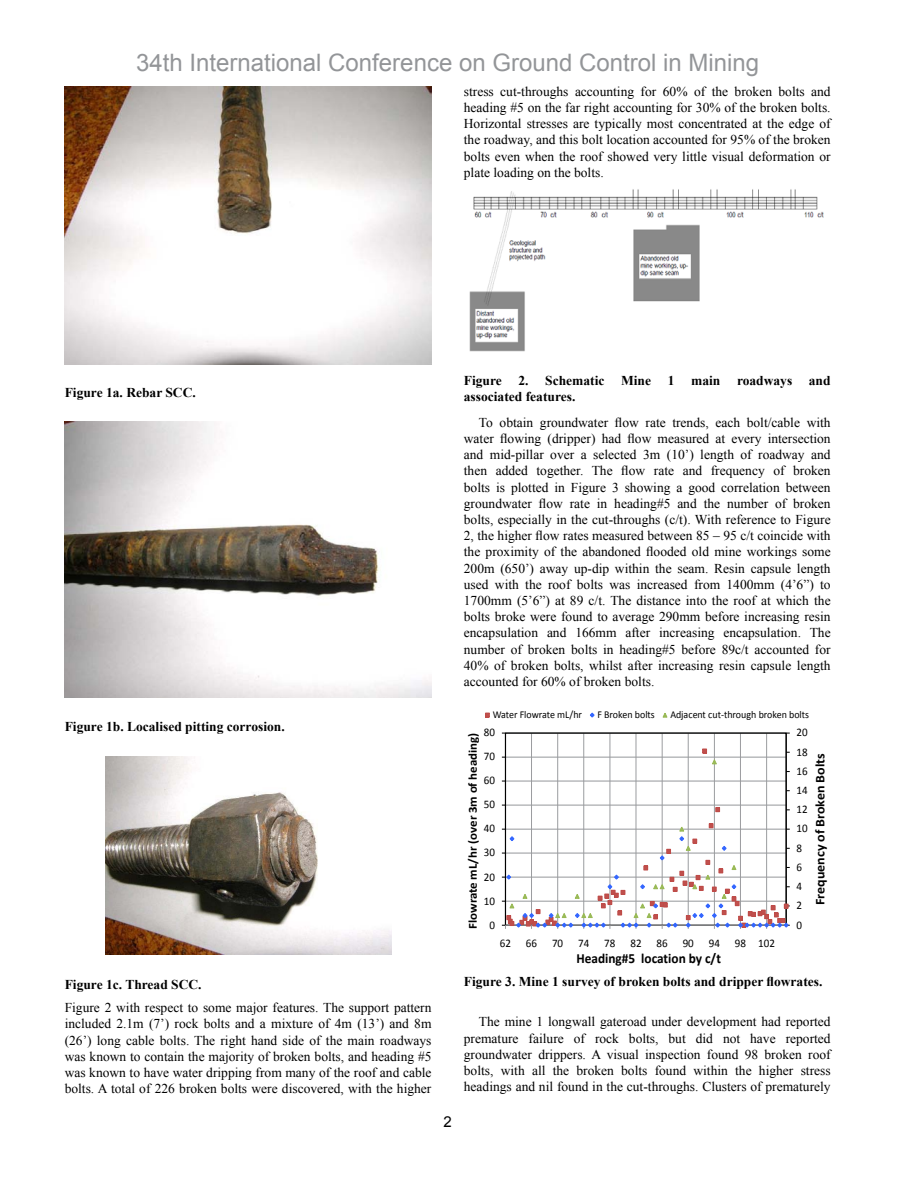
<style>
.page{position:relative;width:917px;height:1187px;background:#fff}
.page>*{position:absolute;margin:0;border:0;box-sizing:border-box;transform-origin:0 0}
.t1{font:24px "Arial";color:#939598}
.t2{font:15px "Arial";color:#000}
.t3{font:700 13.95px "Calibri";color:#000;scale:.95 1}
.t4{font:13.5px/16.2px "Times New Roman";color:#000;text-align:justify}
.t5{font:700 13.5px/16.2px "Times New Roman";color:#000}
.t6{font:700 13.35px "Calibri";color:#000;scale:1.05 1}
.t7{font:700 12.15px "Calibri";letter-spacing:-.005em;color:#000;scale:1.05 1}
.t8{font:11.55px "Calibri";color:#000;scale:.95 1}
.t9{font:10.5px "Calibri";letter-spacing:-.005em;color:#000;scale:.95 1}
</style>
<div class="page">
<img style="left:65px;top:86px;width:366px;height:278px">
<img style="left:65px;top:421px;width:366px;height:277px">
<img style="left:105px;top:756px;width:286px;height:198px">
<img style="left:469px;top:189px;width:355px;height:163px">
<svg style="left:485px;top:712px;width:305px;height:217px"></svg>
<h1 class="t1" style="left:136px;top:47px;width:624px">34th International Conference on Ground Control in Mining</h1>
<p class="t4" style="left:464px;top:83px;width:368px">stress cut-throughs accounting for 60% of the broken bolts and heading #5 on the far right accounting for 30% of the broken bolts.<br>Horizontal stresses are typically most concentrated at the edge of the roadway, and this bolt location accounted for 95% of the broken bolts even when the roof showed very little visual deformation or plate loading on the bolts.</p>
<p class="t5" style="left:65px;top:384px;width:133px">Figure 1a. Rebar SCC.</p>
<p class="t5" style="left:65px;top:718px;width:222px">Figure 1b. Localised pitting corrosion.</p>
<p class="t5" style="left:65px;top:975px;width:138px">Figure 1c. Thread SCC.</p>
<p class="t4" style="left:65px;top:999px;width:368px">Figure 2 with respect to some major features. The support pattern included 2.1m (7’) rock bolts and a mixture of 4m (13’) and 8m (26’) long cable bolts. The right hand side of the main roadways was known to contain the majority of broken bolts, and heading #5 was known to have water dripping from many of the roof and cable bolts. A total of 226 broken bolts were discovered, with the higher</p>
<p class="t2" style="left:443px;top:1111px;width:10px">2</p>
<p class="t5" style="left:464px;top:372px;width:368px">Figure 2. Schematic Mine 1 main roadways and associated features.</p>
<p class="t4" style="left:464px;top:414px;width:368px;text-indent:15px">To obtain groundwater flow rate trends, each bolt/cable with water flowing (dripper) had flow measured at every intersection and mid-pillar over a selected 3m (10’) length of roadway and then added together. The flow rate and frequency of broken bolts is plotted in Figure 3 showing a good correlation between groundwater flow rate in heading#5 and the number of broken bolts, especially in the cut-throughs (c/t). With reference to Figure 2, the higher flow rates measured between 85 – 95 c/t coincide with the proximity of the abandoned flooded old mine workings some 200m (650’) away up-dip within the seam. Resin capsule length used with the roof bolts was increased from 1400mm (4’6”) to 1700mm (5’6”) at 89 c/t. The distance into the roof at which the bolts broke were found to average 290mm before increasing resin encapsulation and 166mm after increasing encapsulation. The number of broken bolts in heading#5 before 89c/t accounted for 40% of broken bolts, whilst after increasing resin capsule length accounted for 60% of broken bolts.</p>
<p class="t9" style="left:493px;top:708px;width:95px">Water Flowrate mL/hr</p>
<p class="t9" style="left:597px;top:708px;width:62px">F Broken bolts</p>
<p class="t9" style="left:670px;top:708px;width:148px">Adjacent cut-through broken bolts</p>
<p class="t8" style="left:484px;top:725px;width:13px">80</p>
<p class="t7" style="left:465px;top:929px;width:188px;rotate:-90deg">Flowrate mL/hr (over 3m of heading)</p>
<p class="t8" style="left:484px;top:749px;width:13px">70</p>
<p class="t8" style="left:484px;top:773px;width:13px">60</p>
<p class="t8" style="left:484px;top:797px;width:13px">50</p>
<p class="t8" style="left:484px;top:821px;width:13px">40</p>
<p class="t8" style="left:484px;top:845px;width:13px">30</p>
<p class="t8" style="left:484px;top:869px;width:13px">20</p>
<p class="t8" style="left:484px;top:893px;width:13px">10</p>
<p class="t8" style="left:489px;top:917px;width:7px">0</p>
<p class="t8" style="left:500px;top:936px;width:13px">62</p>
<p class="t8" style="left:526px;top:936px;width:13px">66</p>
<p class="t8" style="left:552px;top:936px;width:13px">70</p>
<p class="t8" style="left:578px;top:936px;width:13px">74</p>
<p class="t8" style="left:604px;top:936px;width:13px">78</p>
<p class="t8" style="left:630px;top:936px;width:13px">82</p>
<p class="t8" style="left:656px;top:936px;width:13px">86</p>
<p class="t8" style="left:683px;top:936px;width:13px">90</p>
<p class="t8" style="left:709px;top:936px;width:13px">94</p>
<p class="t8" style="left:735px;top:936px;width:44px">98 102</p>
<p class="t3" style="left:576px;top:949px;width:154px">Heading#5 location by c/t</p>
<p class="t8" style="left:796px;top:725px;width:13px">20</p>
<p class="t8" style="left:796px;top:744px;width:13px">18</p>
<p class="t6" style="left:811px;top:905px;width:146px;rotate:-90deg">Frequency of Broken Bolts</p>
<p class="t8" style="left:796px;top:763px;width:13px">16</p>
<p class="t8" style="left:796px;top:783px;width:13px">14</p>
<p class="t8" style="left:796px;top:802px;width:13px">12</p>
<p class="t8" style="left:796px;top:821px;width:13px">10</p>
<p class="t8" style="left:796px;top:840px;width:7px">8</p>
<p class="t8" style="left:796px;top:859px;width:7px">6</p>
<p class="t8" style="left:796px;top:879px;width:7px">4</p>
<p class="t8" style="left:796px;top:898px;width:7px">2</p>
<p class="t8" style="left:796px;top:917px;width:7px">0</p>
<p class="t5" style="left:464px;top:973px;width:360px">Figure 3. Mine 1 survey of broken bolts and dripper flowrates.</p>
<p class="t4" style="left:464px;top:1013px;width:368px;text-indent:15px">The mine 1 longwall gateroad under development had reported premature failure of rock bolts, but did not have reported groundwater drippers. A visual inspection found 98 broken roof bolts, with all the broken bolts found within the higher stress headings and nil found in the cut-throughs. Clusters of prematurely</p>
</div>
